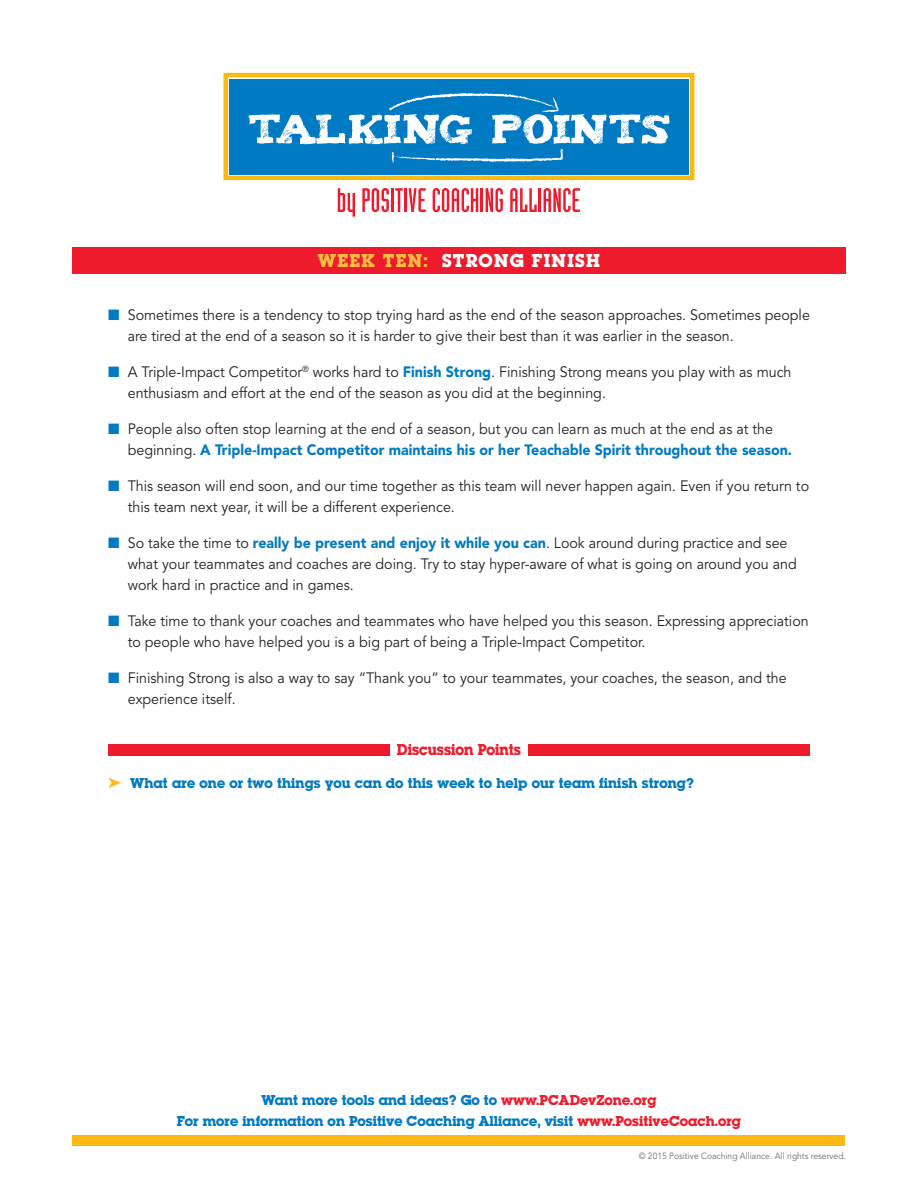
<style>
.page{position:relative;width:918px;height:1188px;background:#fff}
.page>*{position:absolute;margin:0;border:0;box-sizing:border-box;transform-origin:0 0}
.t1{font:19.5px "Lubalin Graph Bld";letter-spacing:.07em;color:#fff}
.t2{font:16.5px "Lubalin Graph Bld";color:#ee1b2c;scale:.95 1}
.t3{font:15px/21px "Avenir";color:#231f20;scale:.95 1}
.t4{font:15px/21px "Lubalin Graph Bld";letter-spacing:.005em;color:#007ac2;text-align:center}
.t5{font:9px "Avenir";color:#6c6d70;scale:.95 1}
.s1{color:#febf41}
.s2{color:#007ac2}
.s3{font-weight:900;color:#007ac2}
.s4{color:#fcb828}
.s5{color:#ee1b2c}
</style>
<div class="page">
<div style="left:72px;top:248px;width:774px;height:26px;background:#ee1b2c"></div>
<div style="left:224px;top:73px;width:470px;height:107px;background:#fcb814"></div>
<svg style="left:228px;top:77px;width:462px;height:99px"></svg>
<div style="left:229px;top:79px;width:459px;height:95px;background:#007ac2"></div>
<svg style="left:338px;top:188px;width:17px;height:29px"></svg>
<svg style="left:362px;top:188px;width:27px;height:24px"></svg>
<hr style="left:391px;top:188px;width:3px;height:24px;background:#ee1b2c">
<svg style="left:395px;top:188px;width:8px;height:24px"></svg>
<hr style="left:404px;top:188px;width:3px;height:24px;background:#ee1b2c">
<svg style="left:409px;top:188px;width:17px;height:24px"></svg>
<svg style="left:433px;top:188px;width:45px;height:24px"></svg>
<hr style="left:481px;top:188px;width:2px;height:24px;background:#ee1b2c">
<svg style="left:486px;top:188px;width:17px;height:24px"></svg>
<svg style="left:510px;top:188px;width:27px;height:24px"></svg>
<hr style="left:539px;top:188px;width:2px;height:24px;background:#ee1b2c">
<svg style="left:544px;top:188px;width:36px;height:24px"></svg>
<svg style="left:249px;top:93px;width:420px;height:70px"></svg>
<div style="left:73px;top:1136px;width:772px;height:10px;background:#fcb814"></div>
<div style="left:108px;top:744px;width:281px;height:11px;background:#ee1b2c"></div>
<div style="left:529px;top:744px;width:281px;height:11px;background:#ee1b2c"></div>
<h1 class="t1" style="left:318px;top:248px;width:284px"><span class="s1">WEEK TEN:</span> STRONG FINISH</h1>
<p class="t3" style="left:128px;top:305px;width:720px;text-indent:-20px"><span class="s2">■</span> Sometimes there is a tendency to stop trying hard as the end of the season approaches. Sometimes people are tired at the end of a season so it is harder to give their best than it was earlier in the season.</p>
<p class="t3" style="left:128px;top:362px;width:700px;text-indent:-20px"><span class="s2">■</span> A Triple-Impact Competitor<sup>®</sup> works hard to <span class="s3">Finish Strong</span>. Finishing Strong means you play with as much enthusiasm and effort at the end of the season as you did at the beginning.</p>
<p class="t3" style="left:128px;top:419px;width:701px;text-indent:-20px"><span class="s2">■</span> People also often stop learning at the end of a season, but you can learn as much at the end as at the beginning. <span class="s3">A Triple-Impact Competitor maintains his or her Teachable Spirit throughout the season.</span></p>
<p class="t3" style="left:128px;top:476px;width:719px;text-indent:-20px"><span class="s2">■</span> This season will end soon, and our time together as this team will never happen again. Even if you return to this team next year, it will be a different experience.</p>
<p class="t3" style="left:128px;top:533px;width:706px;text-indent:-20px"><span class="s2">■</span> So take the time to <span class="s3">really be present and enjoy it while you can</span>. Look around during practice and see what your teammates and coaches are doing. Try to stay hyper-aware of what is going on around you and work hard in practice and in games.</p>
<p class="t3" style="left:128px;top:611px;width:718px;text-indent:-20px"><span class="s2">■</span> Take time to thank your coaches and teammates who have helped you this season. Expressing appreciation to people who have helped you is a big part of being a Triple-Impact Competitor.</p>
<p class="t3" style="left:128px;top:668px;width:695px;text-indent:-20px"><span class="s2">■</span> Finishing Strong is also a way to say “Thank you” to your teammates, your coaches, the season, and the experience itself.</p>
<p class="t2" style="left:397px;top:738px;width:132px">Discussion Points</p>
<p class="t4" style="left:108px;top:774px;width:588px"><span class="s4">➤</span> What are one or two things you can do this week to help our team finish strong?</p>
<p class="t4" style="left:177px;top:1091px;width:566px">Want more tools and ideas? Go to <span class="s5">www.PCADevZone.org<br></span>For more information on Positive Coaching Alliance, visit <span class="s5">www.PositiveCoach.org</span></p>
<p class="t5" style="left:639px;top:1150px;width:220px">© 2015 Positive Coaching Alliance. All rights reserved.</p>
</div>
